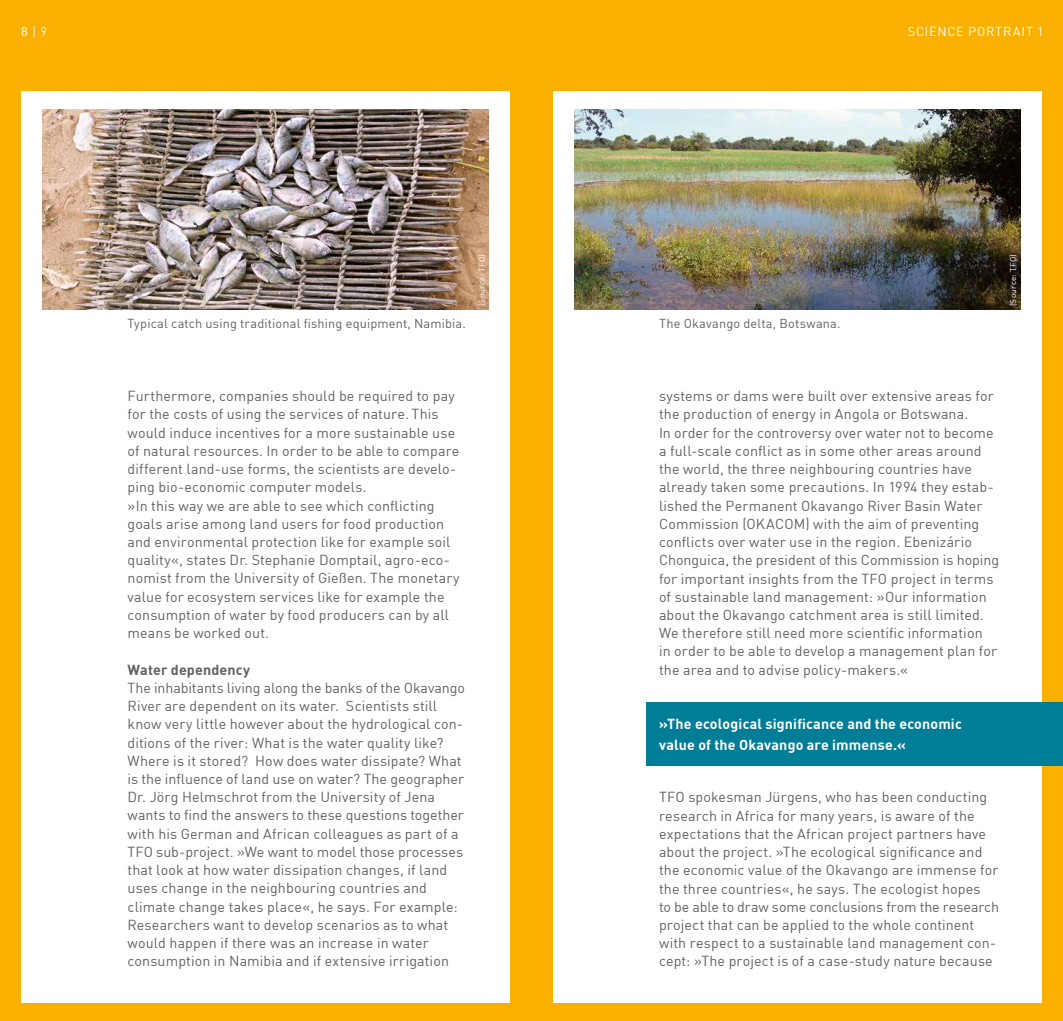
<style>
.page{position:relative;width:1063px;height:1021px;background:#fff}
.page>*{position:absolute;margin:0;border:0;box-sizing:border-box;transform-origin:0 0}
.t1{font:14.25px/18.3px "DIN";letter-spacing:.01em;color:#626261}
.t2{font:700 14.25px/21px "DIN";letter-spacing:.01em;color:#fff}
.t3{font:700 14.25px "DIN";letter-spacing:.01em;color:#626261}
.t4{font:12.75px "DIN";letter-spacing:.015em;color:#626261}
.t5{font:12.75px "DIN";letter-spacing:.07em;color:#fff}
.t6{font:8.25px "DIN";letter-spacing:.03em;color:#fff}
</style>
<div class="page">
<div style="left:0;top:0;width:1063px;height:1020px;background:#f9b000"></div>
<div style="left:21px;top:91px;width:489px;height:911px;background:#fff"></div>
<div style="left:553px;top:91px;width:489px;height:911px;background:#fff"></div>
<div style="left:646px;top:702px;width:417px;height:63px;background:#007d97"></div>
<img style="left:43px;top:109px;width:446px;height:201px">
<img style="left:574px;top:109px;width:446px;height:201px">
<p class="t5" style="left:21px;top:24px;width:27px">8 | 9</p>
<p class="t5" style="left:908px;top:24px;width:138px">SCIENCE PORTRAIT 1</p>
<p class="t6" style="left:477px;top:306px;width:54px;rotate:-90deg">(Source: TFO)</p>
<p class="t6" style="left:1008px;top:306px;width:54px;rotate:-90deg">(Source: TFO)</p>
<p class="t4" style="left:128px;top:315px;width:340px">Typical catch using traditional fishing equipment, Namibia.</p>
<p class="t4" style="left:659px;top:315px;width:183px">The Okavango delta, Botswana.</p>
<p class="t1" style="left:128px;top:386px;width:334px">Furthermore, companies should be required to pay for the costs of using the services of nature. This would induce incentives for a more sustainable use of natural resources. In order to be able to compare different land-use forms, the scientists are develo&shy;ping bio-economic computer models.<br>»In this way we are able to see which conflicting goals arise among land users for food production and environmental protection like for example soil quality«, states Dr. Stephanie Domptail, agro-eco&shy;nomist from the University of Gießen. The monetary value for ecosystem services like for example the consumption of water by food producers can by all means be worked out.</p>
<p class="t3" style="left:128px;top:660px;width:124px">Water dependency</p>
<p class="t1" style="left:128px;top:678px;width:339px">The inhabitants living along the banks of the Okavango River are dependent on its water. Scientists still know very little however about the hydrological con&shy;ditions of the river: What is the water quality like?<br>Where is it stored? How does water dissipate? What is the influence of land use on water? The geographer Dr. Jörg Helmschrot from the University of Jena wants to find the answers to these questions together with his German and African colleagues as part of a TFO sub-project. »We want to model those processes that look at how water dissipation changes, if land uses change in the neighbouring countries and climate change takes place«, he says. For example:<br>Researchers want to develop scenarios as to what would happen if there was an increase in water consumption in Namibia and if extensive irrigation</p>
<p class="t1" style="left:659px;top:386px;width:342px">systems or dams were built over extensive areas for the production of energy in Angola or Botswana.<br>In order for the controversy over water not to become a full-scale conflict as in some other areas around the world, the three neighbouring countries have already taken some precautions. In 1994 they estab&shy;lished the Permanent Okavango River Basin Water Commission (OKACOM) with the aim of preventing conflicts over water use in the region. Ebenizário Chonguica, the president of this Commission is hoping for important insights from the TFO project in terms of sustainable land management: »Our information about the Okavango catchment area is still limited.<br>We therefore still need more scientific information<br>in order to be able to develop a management plan for the area and to advise policy-makers.«</p>
<p class="t2" style="left:659px;top:713px;width:304px">»The ecological significance and the economic value of the Okavango are immense.«</p>
<p class="t1" style="left:659px;top:787px;width:342px">TFO spokesman Jürgens, who has been conducting research in Africa for many years, is aware of the expectations that the African project partners have about the project. »The ecological significance and the economic value of the Okavango are immense for the three countries«, he says. The ecologist hopes<br>to be able to draw some conclusions from the research project that can be applied to the whole continent with respect to a sustainable land management con&shy;cept: »The project is of a case-study nature because</p>
</div>
